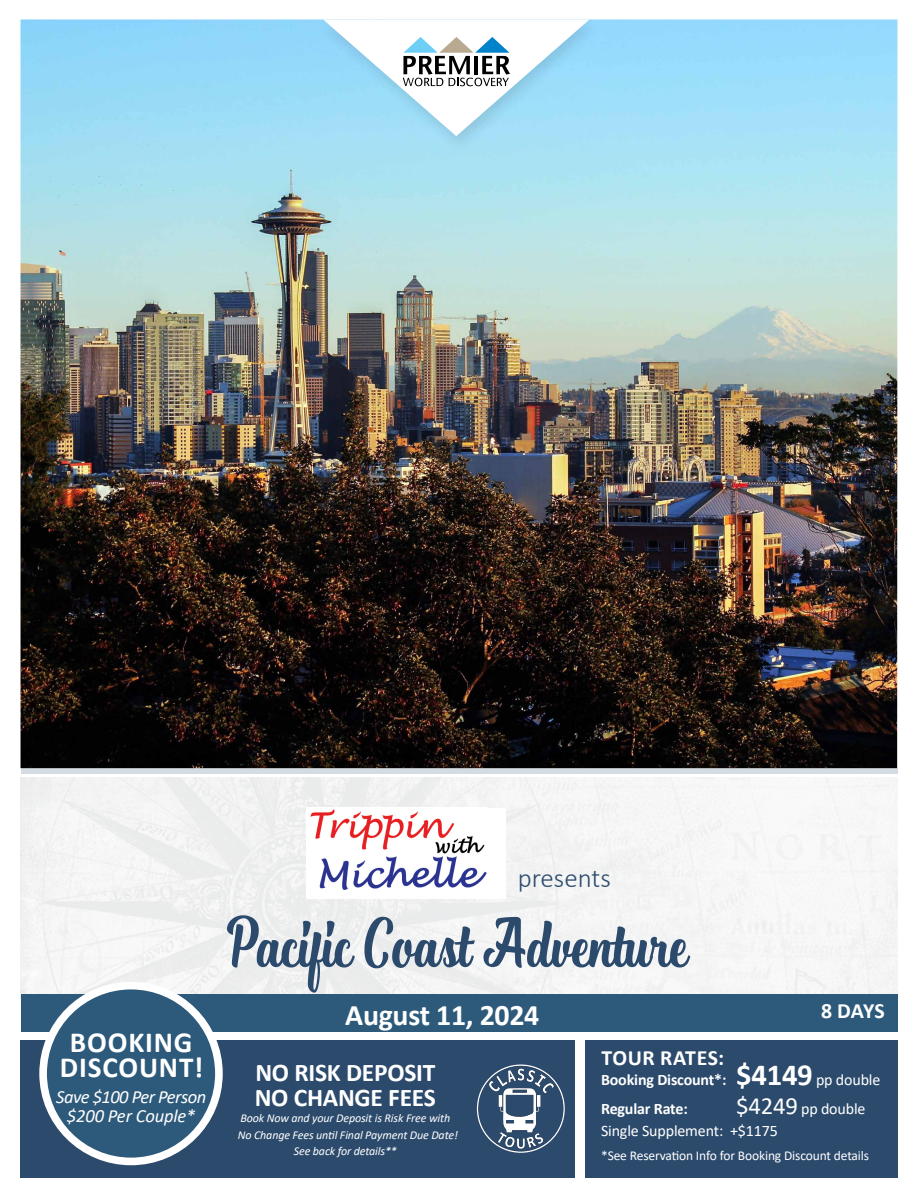
<style>
.page{position:relative;width:918px;height:1188px;background:#fff}
.page>*{position:absolute;margin:0;border:0;box-sizing:border-box;transform-origin:0 0}
.t1{font:61.05px "Chiladepia Script";letter-spacing:-.01em;color:#2c4a6c;scale:.91 1}
.t2{font:700 29.85px "Calibri";letter-spacing:-.01em;color:#fff}
.t3{font:700 29.25px/25.2px "Calibri";letter-spacing:.03em;color:#fff;text-align:center}
.t4{font:300 27px "Calibri";color:#2c4a6c}
.t5{font:700 25.5px/25px "Calibri";letter-spacing:-.01em;color:#fff}
.t6{font:700 21.75px "Calibri";letter-spacing:.015em;color:#fff}
.t7{font:italic 18.6px/20px "Calibri";letter-spacing:-.03em;color:#fff;text-align:center}
.t8{font:700 16.05px/29.1px "Calibri";letter-spacing:-.01em;color:#fff}
.t9{font:16.05px/21.8px "Calibri";letter-spacing:-.01em;color:#fff}
.t10{font:13.5px "Calibri";letter-spacing:-.01em;color:#fff}
.t11{font:italic 12px/16.5px "Calibri";letter-spacing:-.01em;color:#fff;text-align:center}
.s1{font-size:30.75px}
.s2{font-weight:400}
.s3{font-size:24.75px}
</style>
<div class="page">
<img style="left:21px;top:20px;width:876px;height:748px">
<div style="left:21px;top:994px;width:876px;height:37px;background:#2d5a7b"></div>
<div style="left:21px;top:1040px;width:554px;height:138px;background:#2c4a6c"></div>
<div style="left:585px;top:1040px;width:312px;height:138px;background:#2c4a6c"></div>
<div style="left:21px;top:768px;width:876px;height:6px;background:#d5dbe2"></div>
<div style="left:316px;top:13px;width:287px;height:141px;background:#000;opacity:.11"></div>
<svg style="left:323px;top:19px;width:266px;height:117px"></svg>
<svg style="left:478px;top:1065px;width:86px;height:87px"></svg>
<svg style="left:489px;top:1069px;width:65px;height:80px"></svg>
<div style="left:43px;top:986px;width:176px;height:175px;background:#2d5a7b;border-radius:50%"></div>
<div style="left:39px;top:982px;width:184px;height:183px;border:8px solid #fff;border-radius:50%"></div>
<img style="left:310px;top:809px;width:177px;height:81px">
<h3 class="t3" style="left:60px;top:1029px;width:145px">BOOKING<br>DISCOUNT!</h3>
<h3 class="t7" style="left:56px;top:1086px;width:152px">Save $100 Per Person $200 Per Couple*</h3>
<h3 class="t4" style="left:518px;top:862px;width:95px">presents</h3>
<h1 class="t1" style="left:227px;top:898px;width:508px">Pacific Coast Adventure</h1>
<h2 class="t2" style="left:348px;top:990px;width:245px">September 24, 2021</h2>
<h2 class="t2" style="left:345px;top:994px;width:196px">August 11, 2024</h2>
<h3 class="t6" style="left:821px;top:995px;width:65px">8 DAYS</h3>
<h3 class="t5" style="left:255px;top:1059px;width:183px">NO RISK DEPOSIT<br>NO CHANGE FEES</h3>
<p class="t11" style="left:238px;top:1110px;width:222px">Book Now and your Deposit is Risk Free with<br>No Change Fees until Final Payment Due Date!<br>See back for details**</p>
<h3 class="t6" style="left:602px;top:1042px;width:124px">TOUR RATES:</h3>
<h3 class="t8" style="left:601px;top:1065px;width:281px">Booking Discount*: <span class="s1">$4149</span> <span class="s2">pp double<br></span>Regular Rate:</h3>
<h3 class="t9" style="left:601px;top:1098px;width:266px;text-indent:135px"><span class="s3">$4249</span> pp double<br>Single Supplement: +$1175</h3>
<p class="t10" style="left:601px;top:1146px;width:270px">*See Reservation Info for Booking Discount details</p>
</div>
